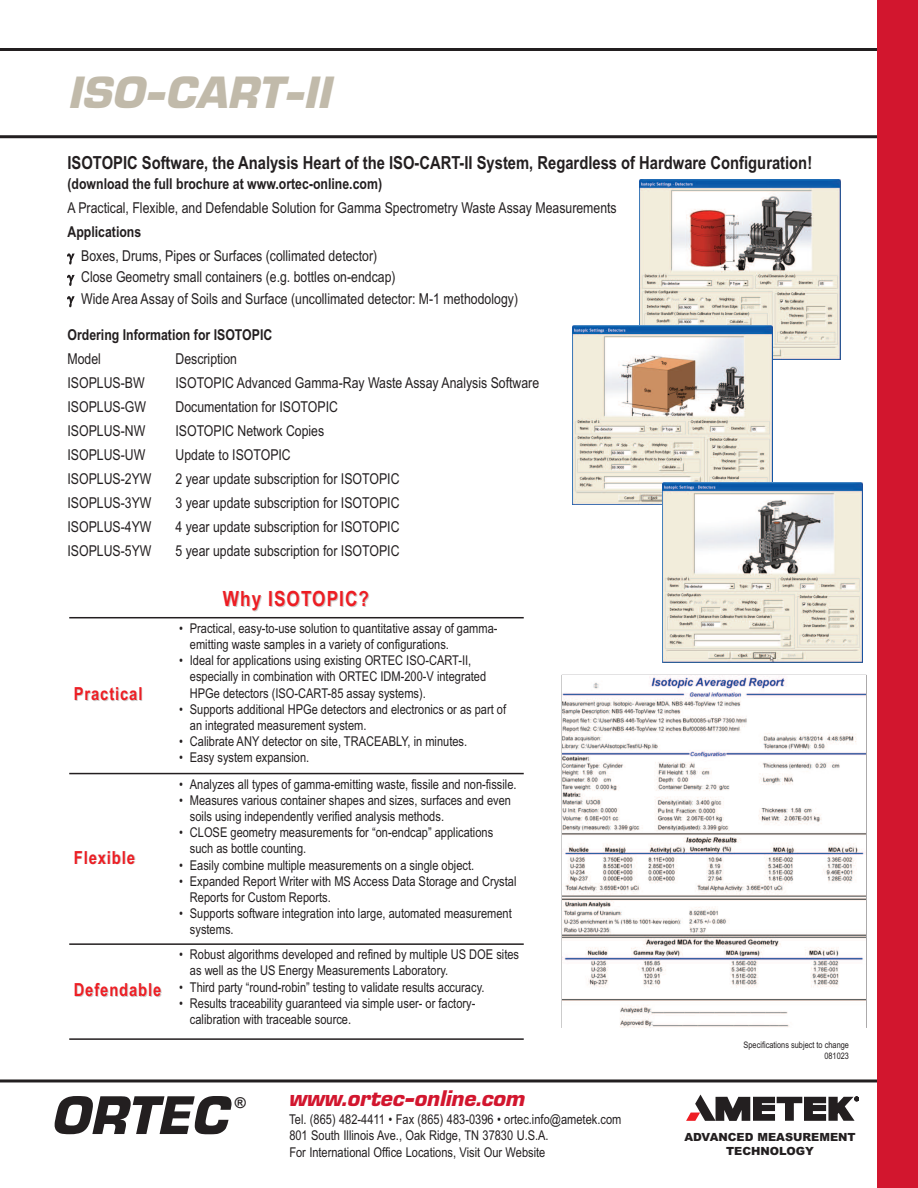
<style>
.page{position:relative;width:918px;height:1188px;background:#fff}
.page>*{position:absolute;margin:0;border:0;box-sizing:border-box;transform-origin:0 0}
.t1{font:54px "EGG Eurostile";color:#231f20}
.t2{font:45px "EGG Eurostile";color:#c1baaa}
.t3{font:22.5px "EGG Eurostile";color:#d2162e}
.t4{font:700 21px "Arial Narrow";letter-spacing:.05em;color:#ee1d23}
.t5{font:700 18px "Arial Narrow";color:#231f20}
.t6{font:700 18px "Arial Narrow";letter-spacing:.05em;color:#ee1d23}
.t7{font:15px/21.3px "Arial Narrow";color:#231f20}
.t8{font:700 15px "Arial Narrow";color:#231f20}
.t9{font:700 15px "Arial";color:#231f20}
.t10{font:13.5px/16.2px "Arial Narrow";color:#231f20}
.t11{font:900 11.25px/13.5px "Arial";color:#231f20;text-align:center}
.t12{font:9px/10.8px "Arial Narrow";color:#231f20;text-align:right}
</style>
<div class="page">
<hr style="left:0;top:135px;width:918px;height:3px;background:#231f20">
<hr style="left:0;top:1079px;width:918px;height:3px;background:#231f20">
<svg style="left:686px;top:1095px;width:173px;height:26px"></svg>
<hr style="left:0;top:48px;width:918px;height:3px;background:#231f20">
<div style="left:877px;top:0;width:41px;height:1188px;background:#d2162e"></div>
<img style="left:640px;top:180px;width:200px;height:179px">
<img style="left:572px;top:325px;width:200px;height:180px">
<img style="left:663px;top:483px;width:199px;height:179px">
<hr style="left:69px;top:617px;width:455px;height:1px;background:#231f20">
<hr style="left:69px;top:773px;width:455px;height:1px;background:#231f20">
<hr style="left:69px;top:943px;width:455px;height:2px;background:#231f20">
<hr style="left:69px;top:1038px;width:455px;height:2px;background:#231f20">
<img style="left:563px;top:676px;width:303px;height:351px">
<h2 class="t2" style="left:68px;top:67px;width:264px">ISO-CART-II</h2>
<h3 class="t5" style="left:68px;top:152px;width:746px">ISOTOPIC Software, the Analysis Heart of the ISO-CART-II System, Regardless of Hardware Configuration!</h3>
<p class="t8" style="left:68px;top:175px;width:316px">(download the full brochure at www.ortec-online.com)</p>
<p class="t7" style="left:68px;top:197px;width:551px">A Practical, Flexible, and Defendable Solution for Gamma Spectrometry Waste Assay Measurements</p>
<p class="t8" style="left:68px;top:223px;width:75px">Applications</p>
<p class="t7" style="left:81px;top:245px;width:438px">Boxes, Drums, Pipes or Surfaces (collimated detector)<br>Close Geometry small containers (e.g. bottles on-endcap)<br>Wide Area Assay of Soils and Surface (uncollimated detector: M-1 methodology)</p>
<p class="t8" style="left:68px;top:326px;width:206px">Ordering Information for ISOTOPIC</p>
<p class="t7" style="left:68px;top:348px;width:35px">Model</p>
<p class="t7" style="left:176px;top:348px;width:63px">Description</p>
<p class="t7" style="left:68px;top:372px;width:79px">ISOPLUS-BW</p>
<p class="t7" style="left:176px;top:372px;width:365px">ISOTOPIC Advanced Gamma-Ray Waste Assay Analysis Software</p>
<p class="t7" style="left:68px;top:396px;width:80px">ISOPLUS-GW</p>
<p class="t7" style="left:176px;top:396px;width:164px">Documentation for ISOTOPIC</p>
<p class="t7" style="left:68px;top:420px;width:79px">ISOPLUS-NW</p>
<p class="t7" style="left:176px;top:420px;width:150px">ISOTOPIC Network Copies</p>
<p class="t7" style="left:68px;top:444px;width:79px">ISOPLUS-UW</p>
<p class="t7" style="left:176px;top:444px;width:117px">Update to ISOTOPIC</p>
<p class="t7" style="left:68px;top:468px;width:86px">ISOPLUS-2YW</p>
<p class="t7" style="left:176px;top:468px;width:226px">2 year update subscription for ISOTOPIC</p>
<p class="t7" style="left:68px;top:492px;width:86px">ISOPLUS-3YW</p>
<p class="t7" style="left:176px;top:492px;width:226px">3 year update subscription for ISOTOPIC</p>
<p class="t7" style="left:67px;top:516px;width:86px">ISOPLUS-4YW</p>
<p class="t7" style="left:175px;top:516px;width:226px">4 year update subscription for ISOTOPIC</p>
<p class="t7" style="left:67px;top:540px;width:86px">ISOPLUS-5YW</p>
<p class="t7" style="left:175px;top:540px;width:226px">5 year update subscription for ISOTOPIC</p>
<h3 class="t4" style="left:223px;top:586px;width:148px">Why ISOTOPIC?</h3>
<h3 class="t6" style="left:74px;top:684px;width:70px">Practical</h3>
<h3 class="t6" style="left:74px;top:847px;width:63px">Flexible</h3>
<h3 class="t6" style="left:74px;top:980px;width:89px">Defendable</h3>
<p class="t10" style="left:190px;top:620px;width:309px;text-indent:-11px">• Practical, easy-to-use solution to quantitative assay of gamma&shy;emitting waste samples in a variety of configurations.</p>
<p class="t10" style="left:190px;top:652px;width:298px;text-indent:-11px">• Ideal for applications using existing ORTEC ISO-CART-II, especially in combination with ORTEC IDM-200-V integrated<br>HPGe detectors (ISO-CART-85 assay systems).</p>
<p class="t10" style="left:190px;top:701px;width:318px;text-indent:-11px">• Supports additional HPGe detectors and electronics or as part of an integrated measurement system.</p>
<p class="t10" style="left:179px;top:733px;width:290px">• Calibrate ANY detector on site, TRACEABLY, in minutes.</p>
<p class="t10" style="left:179px;top:750px;width:132px">• Easy system expansion.</p>
<p class="t10" style="left:179px;top:776px;width:339px">• Analyzes all types of gamma-emitting waste, fissile and non-fissile.</p>
<p class="t10" style="left:190px;top:792px;width:323px;text-indent:-11px">• Measures various container shapes and sizes, surfaces and even soils using independently verified analysis methods.</p>
<p class="t10" style="left:190px;top:824px;width:305px;text-indent:-11px">• CLOSE geometry measurements for “on-endcap” applications such as bottle counting.</p>
<p class="t10" style="left:179px;top:857px;width:297px">• Easily combine multiple measurements on a single object.</p>
<p class="t10" style="left:190px;top:873px;width:328px;text-indent:-11px">• Expanded Report Writer with MS Access Data Storage and Crystal<br>Reports for Custom Reports.</p>
<p class="t10" style="left:190px;top:905px;width:323px;text-indent:-11px">• Supports software integration into large, automated measurement systems.</p>
<p class="t10" style="left:190px;top:946px;width:331px;text-indent:-11px">• Robust algorithms developed and refined by multiple US DOE sites as well as the US Energy Measurements Laboratory.</p>
<p class="t10" style="left:179px;top:979px;width:307px">• Third party “round-robin” testing to validate results accuracy.</p>
<p class="t10" style="left:190px;top:995px;width:287px;text-indent:-11px">• Results traceability guaranteed via simple user- or factory&shy;calibration with traceable source.</p>
<h1 class="t1" style="left:50px;top:1084px;width:179px">ORTEC</h1>
<p class="t9" style="left:235px;top:1094px;width:13px">®</p>
<h3 class="t3" style="left:289px;top:1085px;width:237px">www.ortec-online.com</h3>
<p class="t10" style="left:289px;top:1111px;width:334px">Tel. (865) 482-4411 • Fax (865) 483-0396 • ortec.info@ametek.com<br>801 South Illinois Ave., Oak Ridge, TN 37830 U.S.A.<br>For International Office Locations, Visit Our Website</p>
<p class="t12" style="left:744px;top:1040px;width:107px">Specifications subject to change<br>081023</p>
<p class="t11" style="left:684px;top:1131px;width:173px">ADVANCED MEASUREMENT<br>TECHNOLOGY</p>
</div>
